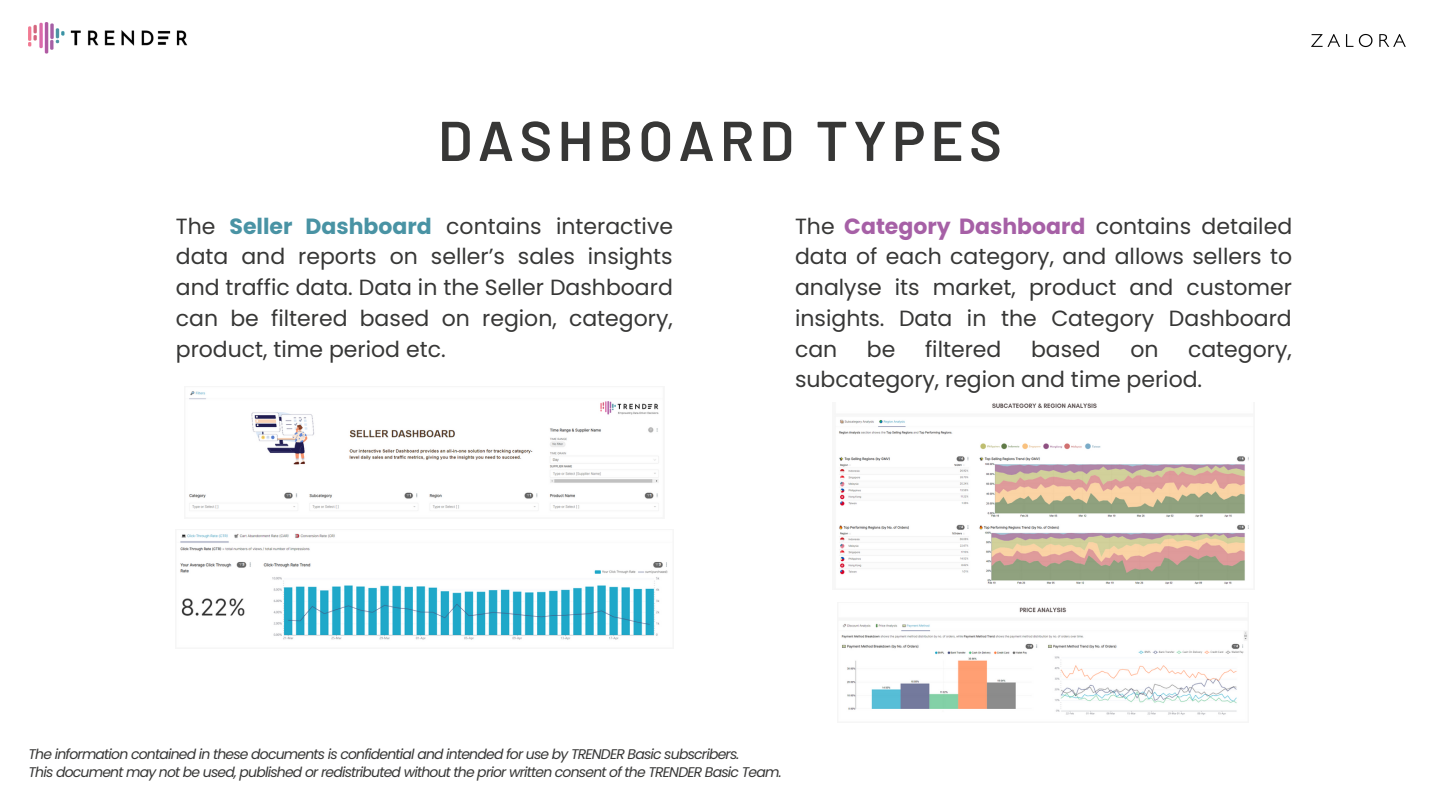
<style>
.page{position:relative;width:1440px;height:810px;background:#fff}
.page>*{position:absolute;margin:0;border:0;box-sizing:border-box;transform-origin:0 0}
.t1{font:600 56px "Barlow";letter-spacing:.095em;color:#373736}
.t2{font:22px/30.8px "Poppins";color:#373736;text-align:justify}
.t3{font:italic 14px/18px "Poppins";letter-spacing:-.055em;color:#373736}
.s1{font-weight:700;color:#4993a4}
.s2{font-weight:700;color:#a660a6}
</style>
<div class="page">
<img style="left:29px;top:23px;width:36px;height:31px">
<img style="left:70px;top:30px;width:118px;height:16px">
<img style="left:1311px;top:33px;width:95px;height:15px">
<img style="left:839px;top:403px;width:410px;height:182px">
<img style="left:841px;top:607px;width:407px;height:108px">
<img style="left:189px;top:391px;width:470px;height:118px">
<img style="left:180px;top:533px;width:488px;height:107px">
<h1 class="t1" style="left:438px;top:105px;width:565px">DASHBOARD TYPES</h1>
<p class="t2" style="left:176px;top:210px;width:499px">The <span class="s1">Seller Dashboard</span> contains interactive data and reports on seller’s sales insights and traffic data. Data in the Seller Dashboard can be filtered based on region, category, product, time period etc.</p>
<p class="t2" style="left:795px;top:210px;width:499px">The <span class="s2">Category Dashboard</span> contains detailed data of each category, and allows sellers to analyse its market, product and customer insights. Data in the Category Dashboard can</p>
<p class="t2" style="left:867px;top:333px;width:30px">be</p>
<p class="t2" style="left:925px;top:333px;width:78px">filtered</p>
<p class="t2" style="left:1031px;top:333px;width:71px">based</p>
<p class="t2" style="left:1130px;top:333px;width:30px">on</p>
<p class="t2" style="left:795px;top:333px;width:498px;text-indent:393px">category, subcategory, region and time period.</p>
<p class="t3" style="left:29px;top:745px;width:755px">The information contained in these documents is confidential and intended for use by TRENDER Basic subscribers.<br>This document may not be used, published or redistributed without the prior written consent of the TRENDER Basic Team.</p>
</div>
